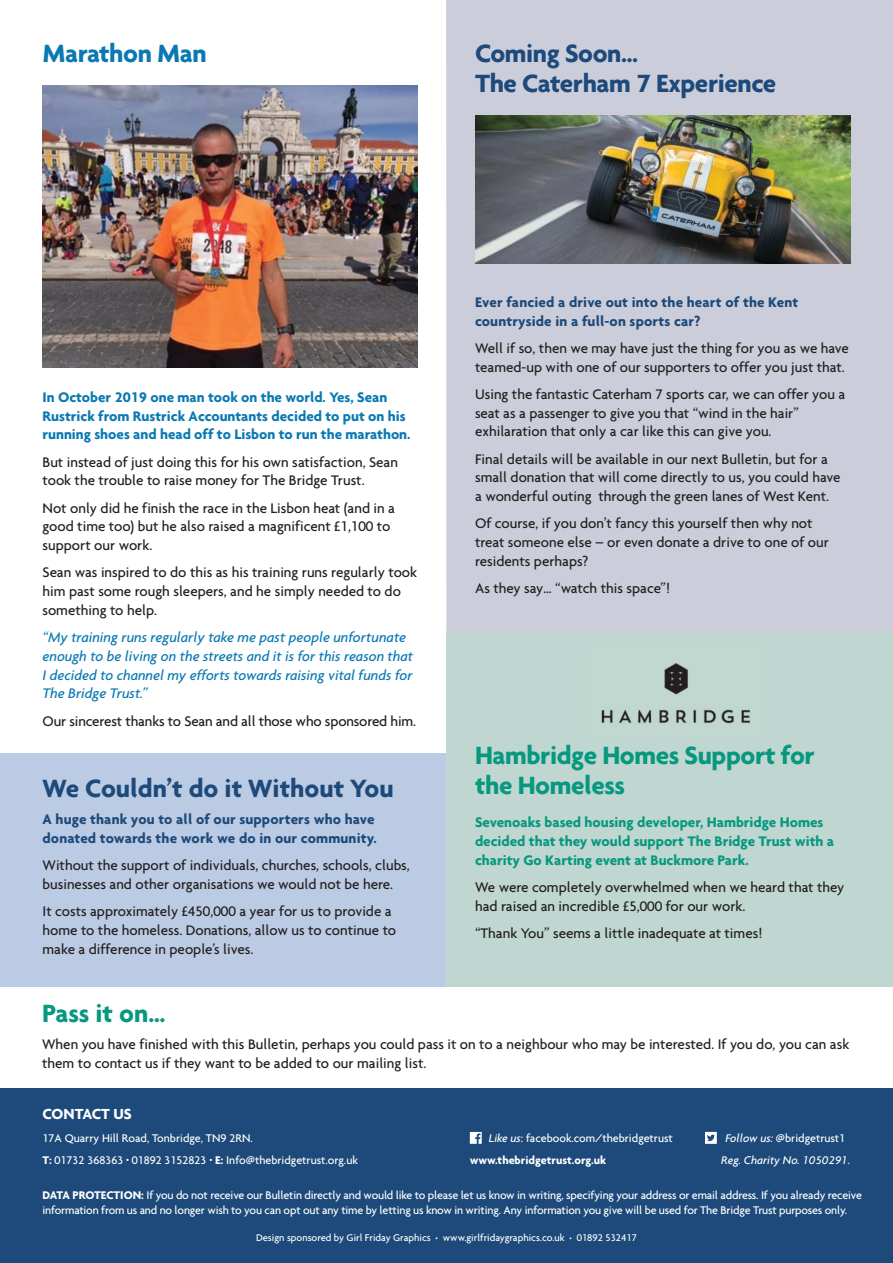
<style>
.page{position:relative;width:893px;height:1263px;background:#fff}
.page>*{position:absolute;margin:0;border:0;box-sizing:border-box;transform-origin:0 0}
.t1{font:700 27px/30px "Agenda";letter-spacing:-.015em;color:#1d4a7a}
.t2{font:700 27px/30px "Agenda";letter-spacing:-.015em;color:#07987f}
.t3{font:700 27px "Agenda";letter-spacing:-.015em;color:#0a79b3}
.t4{font:700 15.75px "Agenda";color:#fff}
.t5{font:500 15px/18.8px "Agenda";color:#231f20}
.t6{font:italic 500 15px/18.8px "Agenda";color:#0a79b3}
.t7{font:700 15px/18.8px "Agenda";letter-spacing:.01em;color:#1d4a7a}
.t8{font:700 15px/18.8px "Agenda";color:#0a79b3}
.t9{font:700 15px/18.8px "Agenda";color:#07987f}
.t10{font:500 12px/21.6px "Agenda";letter-spacing:-.015em;color:#fff}
.t11{font:700 12px "Agenda";color:#fff}
.t12{font:italic 500 12px "Agenda";color:#fff}
.t13{font:500 10.5px "Agenda";color:#fff}
.s1{font-weight:700}
.s2{font-size:7.5px}
.s3{font-style:italic}
.s4{font-size:6px}
</style>
<div class="page">
<div style="left:0;top:754px;width:460px;height:233px;background:#bbcbe3"></div>
<div style="left:446px;top:631px;width:447px;height:356px;background:#bfd7d0"></div>
<img style="left:601px;top:663px;width:149px;height:61px">
<div style="left:446px;top:0;width:447px;height:632px;background:#cccdda"></div>
<div style="left:0;top:1088px;width:893px;height:175px;background:#1d4a7a"></div>
<svg style="left:470px;top:1132px;width:11px;height:12px"></svg>
<svg style="left:705px;top:1132px;width:12px;height:12px"></svg>
<img style="left:43px;top:85px;width:375px;height:283px">
<img style="left:475px;top:116px;width:375px;height:147px">
<h1 class="t3" style="left:43px;top:43px;width:166px">Marathon Man</h1>
<h1 class="t1" style="left:475px;top:40px;width:303px">Coming Soon…<br>The Caterham 7 Experience</h1>
<p class="t8" style="left:43px;top:389px;width:369px">In October 2019 one man took on the world. Yes, Sean<br>Rustrick from Rustrick Accountants decided to put on his running shoes and head off to Lisbon to run the marathon.</p>
<p class="t5" style="left:43px;top:454px;width:357px">But instead of just doing this for his own satisfaction, Sean took the trouble to raise money for The Bridge Trust.</p>
<p class="t5" style="left:43px;top:500px;width:354px">Not only did he finish the race in the Lisbon heat (and in a good time too) but he also raised a magnificent £1,100 to support our work.</p>
<p class="t5" style="left:43px;top:564px;width:376px">Sean was inspired to do this as his training runs regularly took him past some rough sleepers, and he simply needed to do something to help.</p>
<p class="t6" style="left:43px;top:629px;width:372px">“My training runs regularly take me past people unfortunate enough to be living on the streets and it is for this reason that I decided to channel my efforts towards raising vital funds for The Bridge Trust.”</p>
<p class="t5" style="left:43px;top:713px;width:375px">Our sincerest thanks to Sean and all those who sponsored him.</p>
<h1 class="t1" style="left:43px;top:775px;width:353px">We Couldn’t do it Without You</h1>
<p class="t7" style="left:43px;top:811px;width:336px">A huge thank you to all of our supporters who have donated towards the work we do in our community.</p>
<p class="t5" style="left:43px;top:857px;width:369px">Without the support of individuals, churches, schools, clubs, businesses and other organisations we would not be here.</p>
<p class="t5" style="left:43px;top:903px;width:355px">It costs approximately £450,000 a year for us to provide a home to the homeless. Donations, allow us to continue to make a difference in people’s lives.</p>
<p class="t7" style="left:475px;top:294px;width:325px">Ever fancied a drive out into the heart of the Kent countryside in a full-on sports car?</p>
<p class="t5" style="left:475px;top:340px;width:375px">Well if so, then we may have just the thing for you as we have teamed-up with one of our supporters to offer you just that.</p>
<p class="t5" style="left:475px;top:386px;width:372px">Using the fantastic Caterham 7 sports car, we can offer you a seat as a passenger to give you that “wind in the hair” exhilaration that only a car like this can give you.</p>
<p class="t5" style="left:475px;top:451px;width:367px">Final details will be available in our next Bulletin, but for a small donation that will come directly to us, you could have a wonderful outing through the green lanes of West Kent.</p>
<p class="t5" style="left:475px;top:515px;width:355px">Of course, if you don’t fancy this yourself then why not treat someone else – or even donate a drive to one of our residents perhaps?</p>
<p class="t5" style="left:475px;top:580px;width:197px">As they say… “watch this space”!</p>
<h1 class="t2" style="left:475px;top:742px;width:341px">Hambridge Homes Support for the Homeless</h1>
<p class="t9" style="left:475px;top:814px;width:361px">Sevenoaks based housing developer, Hambridge Homes decided that they would support The Bridge Trust with a charity Go Karting event at Buckmore Park.</p>
<p class="t5" style="left:475px;top:879px;width:371px">We were completely overwhelmed when we heard that they had raised an incredible £5,000 for our work.</p>
<p class="t5" style="left:475px;top:925px;width:289px">“Thank You” seems a little inadequate at times!</p>
<h1 class="t2" style="left:42px;top:1000px;width:125px">Pass it on…</h1>
<p class="t5" style="left:42px;top:1036px;width:809px">When you have finished with this Bulletin, perhaps you could pass it on to a neighbour who may be interested. If you do, you can ask them to contact us if they want to be added to our mailing list.</p>
<p class="t4" style="left:43px;top:1107px;width:91px">CONTACT US</p>
<p class="t10" style="left:43px;top:1128px;width:317px">17A Quarry Hill Road, Tonbridge, TN9 2RN.<br><span class="s1">T:</span> 01732 368363 <span class="s2">•</span> 01892 3152823 <span class="s2">•</span> <span class="s1">E:</span> Info@thebridgetrust.org.uk</p>
<p class="t10" style="left:489px;top:1129px;width:185px"><span class="s3">Like us</span>: facebook.com/thebridgetrust</p>
<p class="t10" style="left:725px;top:1129px;width:121px"><span class="s3">Follow us:</span> @bridgetrust1</p>
<p class="t11" style="left:470px;top:1155px;width:138px">www.thebridgetrust.org.uk</p>
<p class="t12" style="left:721px;top:1155px;width:131px">Reg. Charity No. 1050291.</p>
<p class="t10" style="left:43px;top:1188px;width:821px;line-height:15px"><span class="s1">DATA PROTECTION:</span> If you do not receive our Bulletin directly and would like to please let us know in writing, specifying your address or email address. If you already receive information from us and no longer wish to you can opt out any time by letting us know in writing. Any information you give will be used for The Bridge Trust purposes only.</p>
<p class="t13" style="left:256px;top:1233px;width:382px">Design sponsored by Girl Friday Graphics <span class="s4">•</span> www.girlfridaygraphics.co.uk <span class="s4">•</span> 01892 532417</p>
</div>
